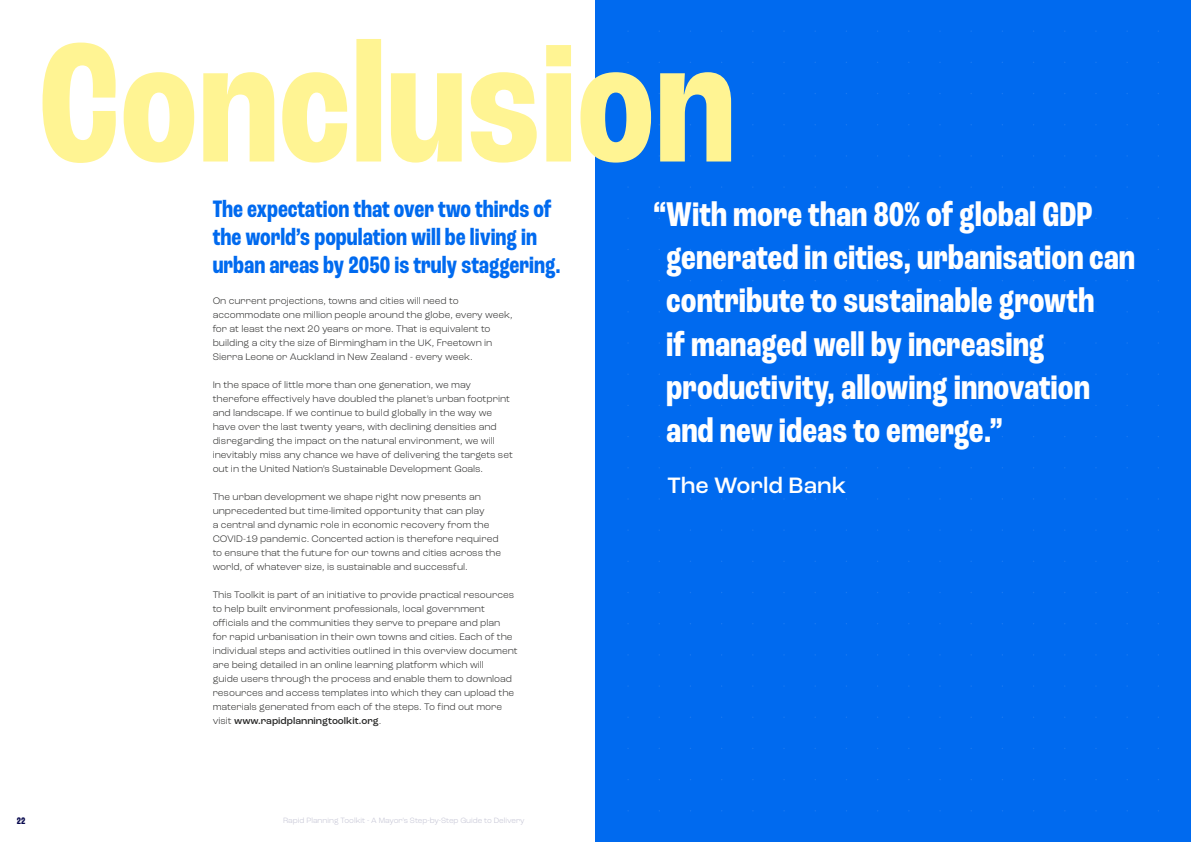
<style>
.page{position:relative;width:1191px;height:842px;background:#fff}
.page>*{position:absolute;margin:0;border:0;box-sizing:border-box;transform-origin:0 0}
.t1{font:700 condensed 36.1px/43.3px "Roc Grotesk";color:#fff}
.t2{font:700 condensed 25px/28px "Roc Grotesk";color:#006aef}
.t3{font:500 23.4px "Roc Grotesk";color:#fff}
.t4{font:300 10px/14px "Roc Grotesk";color:#282827}
.t5{font:700 condensed 10px "Roc Grotesk";color:#06074c}
.t6{font:300 8px "Roc Grotesk";color:#c1c1d2}
.s1{font-weight:500}
</style>
<div class="page">
<div style="left:595px;top:0;width:596px;height:842px;background:#006aef"></div>
<svg style="left:43px;top:39px;width:688px;height:124px"></svg>
<h2 class="t2" style="left:213px;top:196px;width:350px">The expectation that over two thirds of the world’s population will be living in urban areas by 2050 is truly staggering.</h2>
<p class="t4" style="left:213px;top:293px;width:301px">On current projections, towns and cities will need to accommodate one million people around the globe, every week, for at least the next 20 years or more. That is equivalent to building a city the size of Birmingham in the UK, Freetown in Sierra Leone or Auckland in New Zealand - every week.</p>
<p class="t4" style="left:213px;top:378px;width:302px">In the space of little more than one generation, we may therefore effectively have doubled the planet’s urban footprint and landscape. If we continue to build globally in the way we have over the last twenty years, with declining densities and disregarding the impact on the natural environment, we will inevitably miss any chance we have of delivering the targets set out in the United Nation’s Sustainable Development Goals.</p>
<p class="t4" style="left:213px;top:490px;width:290px">The urban development we shape right now presents an unprecedented but time-limited opportunity that can play<br>a central and dynamic role in economic recovery from the COVID-19 pandemic. Concerted action is therefore required to ensure that the future for our towns and cities across the world, of whatever size, is sustainable and successful.</p>
<p class="t4" style="left:213px;top:588px;width:306px">This Toolkit is part of an initiative to provide practical resources to help built environment professionals, local government officials and the communities they serve to prepare and plan<br>for rapid urbanisation in their own towns and cities. Each of the individual steps and activities outlined in this overview document are being detailed in an online learning platform which will<br>guide users through the process and enable them to download resources and access templates into which they can upload the materials generated from each of the steps. To find out more visit <span class="s1">www.rapidplanningtoolkit.org</span>.</p>
<p class="t5" style="left:17px;top:814px;width:10px">22</p>
<p class="t6" style="left:283px;top:816px;width:243px">Rapid Planning Toolkit - A Mayor’s Step-by-Step Guide to Delivery</p>
<h1 class="t1" style="left:666px;top:193px;width:470px;text-indent:-13px">“With more than 80% of global GDP generated in cities, urbanisation can contribute to sustainable growth<br>if managed well by increasing productivity, allowing innovation and new ideas to emerge.”</h1>
<h3 class="t3" style="left:667px;top:471px;width:180px">The World Bank</h3>
</div>
